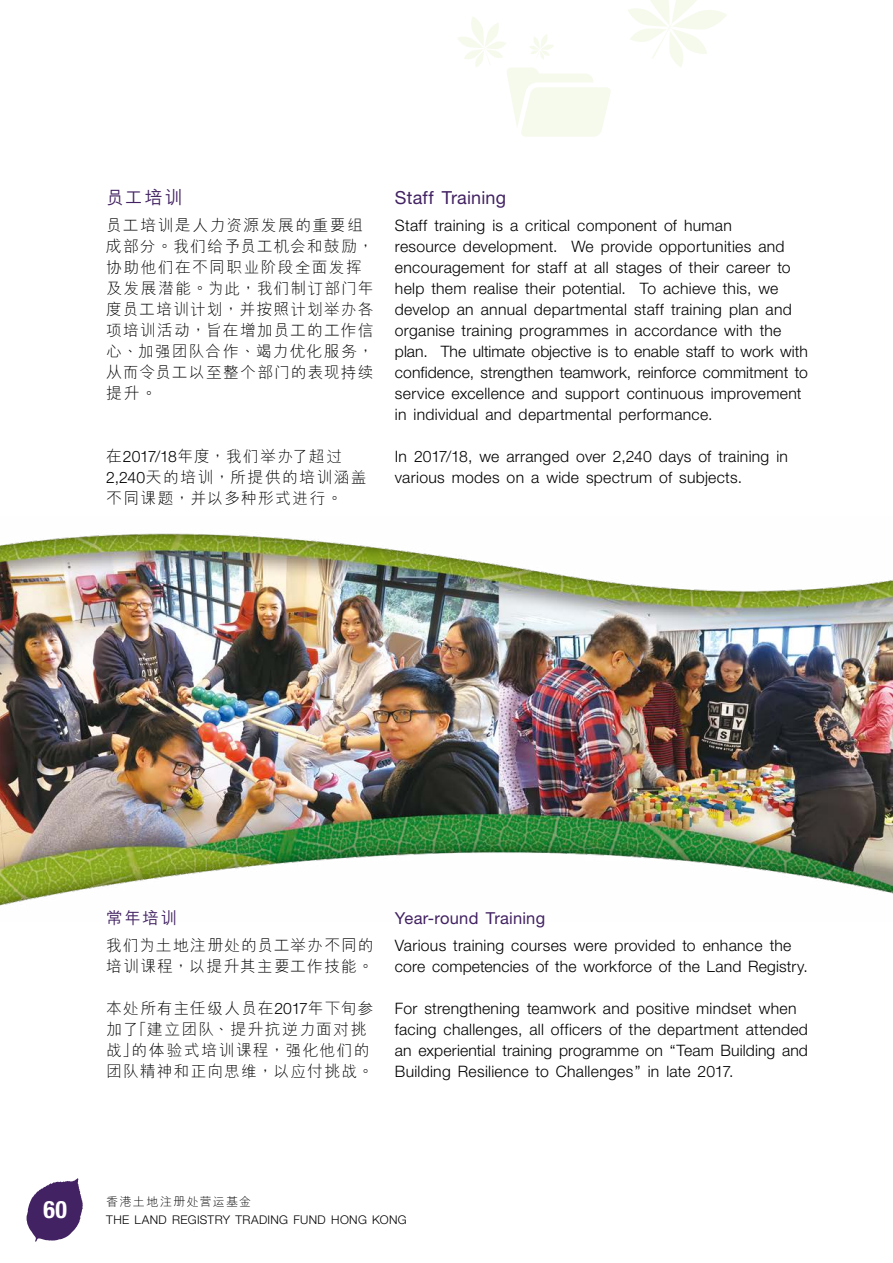
<style>
.page{position:relative;width:893px;height:1263px;background:#fff}
.page>*{position:absolute;margin:0;border:0;box-sizing:border-box;transform-origin:0 0}
.t1{font:700 condensed 24px "Helvetica Neue LT Std";color:#fff}
.t2{font:18px "Helvetica Neue LT Std";letter-spacing:.01em;color:#422262}
.t3{font:500 18px "M Hei PRC";color:#422262}
.t4{font:16.5px "Helvetica Neue LT Std";letter-spacing:.015em;color:#422262}
.t5{font:500 16.5px "M Hei PRC";color:#422262}
.t6{font:300 15.75px/21px "Helvetica Neue LT Std";letter-spacing:.015em;color:#000}
.t7{font:300 15.75px/21px "M Hei PRC";letter-spacing:.08em;color:#000}
.t8{font:300 12px "Helvetica Neue LT Std";letter-spacing:.03em;color:#000}
.t9{font:300 12px "M Hei PRC";letter-spacing:.11em;color:#000}
.s1{font-family:"M Hei HK"}
.s2{font-family:"Helvetica Neue LT Std"}
</style>
<div class="page">
<svg style="left:458px;top:17px;width:153px;height:120px"></svg>
<svg style="left:628px;top:0;width:99px;height:67px"></svg>
<img style="left:0;top:533px;width:893px;height:373px">
<svg style="left:27px;top:1178px;width:56px;height:64px"></svg>
<p class="t3" style="left:106px;top:188px;width:78px">员工培训</p>
<p class="t7" style="left:106px;top:215px;width:269px">员工培训是人力资源发展的重要组成部分<span class="s1">。</span>我们给予员工机会和鼓励<span class="s1">，</span>协助他们在不同职业阶段全面发挥及发展潜能<span class="s1">。</span>为此<span class="s1">，</span>我们制订部门年度员工培训计划<span class="s1">，</span>并按照计划举办各项培训活动<span class="s1">，</span>旨在增加员工的工作信心<span class="s1">、</span>加强团队合作<span class="s1">、</span>竭力优化服务<span class="s1">，</span>从而令员工以至整个部门的表现持续提升<span class="s1">。</span></p>
<p class="t7" style="left:106px;top:446px;width:262px">在<span class="s2">2017/18</span>年度<span class="s1">，</span>我们举办了超过<br><span class="s2">2,240</span>天的培训<span class="s1">，</span>所提供的培训涵盖不同课题<span class="s1">，</span>并以多种形式进行<span class="s1">。</span></p>
<p class="t2" style="left:395px;top:187px;width:113px">Staff Training</p>
<p class="t6" style="left:395px;top:215px;width:414px">Staff training is a critical component of human<br>resource development. We provide opportunities and encouragement for staff at all stages of their career to help them realise their potential. To achieve this, we develop an annual departmental staff training plan and organise training programmes in accordance with the plan. The ultimate objective is to enable staff to work with confidence, strengthen teamwork, reinforce commitment to service excellence and support continuous improvement in individual and departmental performance.</p>
<p class="t6" style="left:395px;top:446px;width:395px">In 2017/18, we arranged over 2,240 days of training in various modes on a wide spectrum of subjects.</p>
<p class="t5" style="left:106px;top:909px;width:72px">常年培训</p>
<p class="t7" style="left:106px;top:935px;width:269px">我们为土地注册处的员工举办不同的培训课程<span class="s1">，</span>以提升其主要工作技能<span class="s1">。</span></p>
<p class="t7" style="left:106px;top:998px;width:269px">本处所有主任级人员在<span class="s2">2017</span>年下旬参加了<span class="s1">「</span>建立团队<span class="s1">、</span>提升抗逆力面对挑战<span class="s1">」</span>的体验式培训课程<span class="s1">，</span>强化他们的团队精神和正向思维<span class="s1">，</span>以应付挑战<span class="s1">。</span></p>
<p class="t4" style="left:395px;top:909px;width:152px">Year-round Training</p>
<p class="t6" style="left:395px;top:935px;width:414px">Various training courses were provided to enhance the core competencies of the workforce of the Land Registry.</p>
<p class="t6" style="left:395px;top:998px;width:415px">For strengthening teamwork and positive mindset when facing challenges, all officers of the department attended an experiential training programme on “Team Building and Building Resilience to Challenges” in late 2017.</p>
<h1 class="t1" style="left:43px;top:1194px;width:25px">60</h1>
<p class="t9" style="left:106px;top:1195px;width:146px">香港土地注册处营运基金</p>
<p class="t8" style="left:106px;top:1212px;width:302px">THE LAND REGISTRY TRADING FUND HONG KONG</p>
</div>
